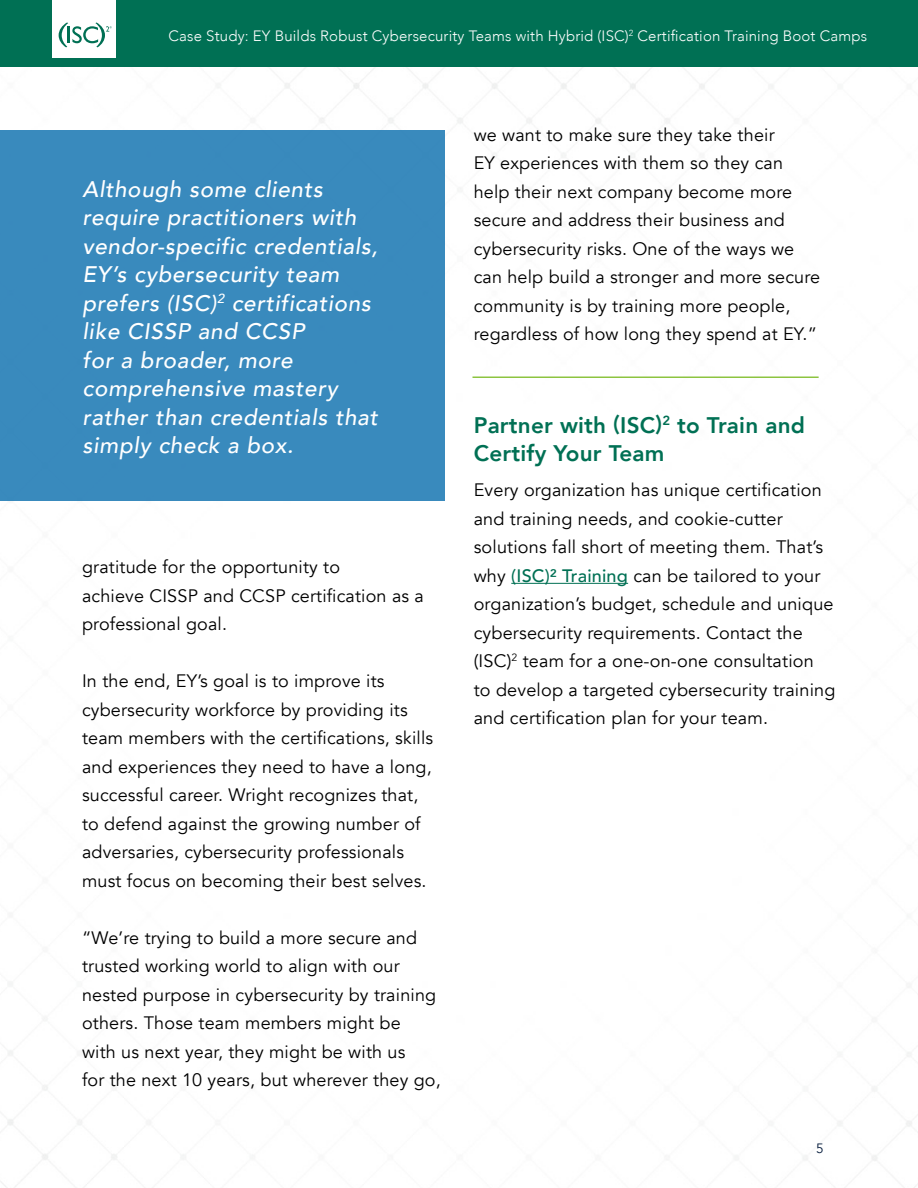
<style>
.page{position:relative;width:918px;height:1188px;background:#fff}
.page>*{position:absolute;margin:0;border:0;box-sizing:border-box;transform-origin:0 0}
.t1{font:italic 500 22.5px/28.5px "Avenir";letter-spacing:.03em;color:#fff}
.t2{font:800 22.5px/28.5px "Avenir";letter-spacing:.01em;color:#007054}
.t3{font:18px/28.5px "Avenir";letter-spacing:.01em;color:#000}
.t4{font:300 15px "Avenir";letter-spacing:.01em;color:#fff}
.t5{font:13.5px "Avenir";color:#081e3e}
.s1{font-weight:500;color:#007054}
</style>
<div class="page">
<div style="left:0;top:0;width:918px;height:67px;background:#007054"></div>
<div style="left:52px;top:0;width:64px;height:58px;background:#fff"></div>
<svg style="left:59px;top:22px;width:53px;height:25px"></svg>
<hr style="left:511px;top:583px;width:117px;height:1px;background:#007054">
<div style="left:0;top:131px;width:445px;height:370px;background:#398abd"></div>
<hr style="left:472px;top:376px;width:347px;height:2px;background:#8dc440">
<p class="t4" style="left:169px;top:27px;width:700px">Case Study: EY Builds Robust Cybersecurity Teams with Hybrid (ISC)<sup>2</sup> Certification Training Boot Camps</p>
<p class="t1" style="left:83px;top:175px;width:297px">Although some clients require practitioners with vendor-specific credentials,<br>EY’s cybersecurity team prefers (ISC)<sup>2</sup> certifications like CISSP and CCSP<br>for a broader, more comprehensive mastery rather than credentials that simply check a box.</p>
<p class="t3" style="left:82px;top:553px;width:343px">gratitude for the opportunity to<br>achieve CISSP and CCSP certification as a professional goal.</p>
<p class="t3" style="left:82px;top:667px;width:353px">In the end, EY’s goal is to improve its cybersecurity workforce by providing its team members with the certifications, skills and experiences they need to have a long, successful career. Wright recognizes that, to defend against the growing number of adversaries, cybersecurity professionals must focus on becoming their best selves.</p>
<p class="t3" style="left:82px;top:923px;width:360px">“We’re trying to build a more secure and trusted working world to align with our nested purpose in cybersecurity by training others. Those team members might be<br>with us next year, they might be with us<br>for the next 10 years, but wherever they go,</p>
<p class="t3" style="left:474px;top:121px;width:348px">we want to make sure they take their<br>EY experiences with them so they can help their next company become more secure and address their business and cybersecurity risks. One of the ways we can help build a stronger and more secure community is by training more people, regardless of how long they spend at EY.”</p>
<p class="t2" style="left:474px;top:411px;width:333px">Partner with (ISC)<sup>2</sup> to Train and<br>Certify Your Team</p>
<p class="t3" style="left:474px;top:476px;width:363px">Every organization has unique certification and training needs, and cookie-cutter solutions fall short of meeting them. That’s why <span class="s1">(ISC)² Training</span> can be tailored to your organization’s budget, schedule and unique cybersecurity requirements. Contact the (ISC)<sup>2</sup> team for a one-on-one consultation<br>to develop a targeted cybersecurity training and certification plan for your team.</p>
<p class="t5" style="left:816px;top:1141px;width:9px">5</p>
</div>
